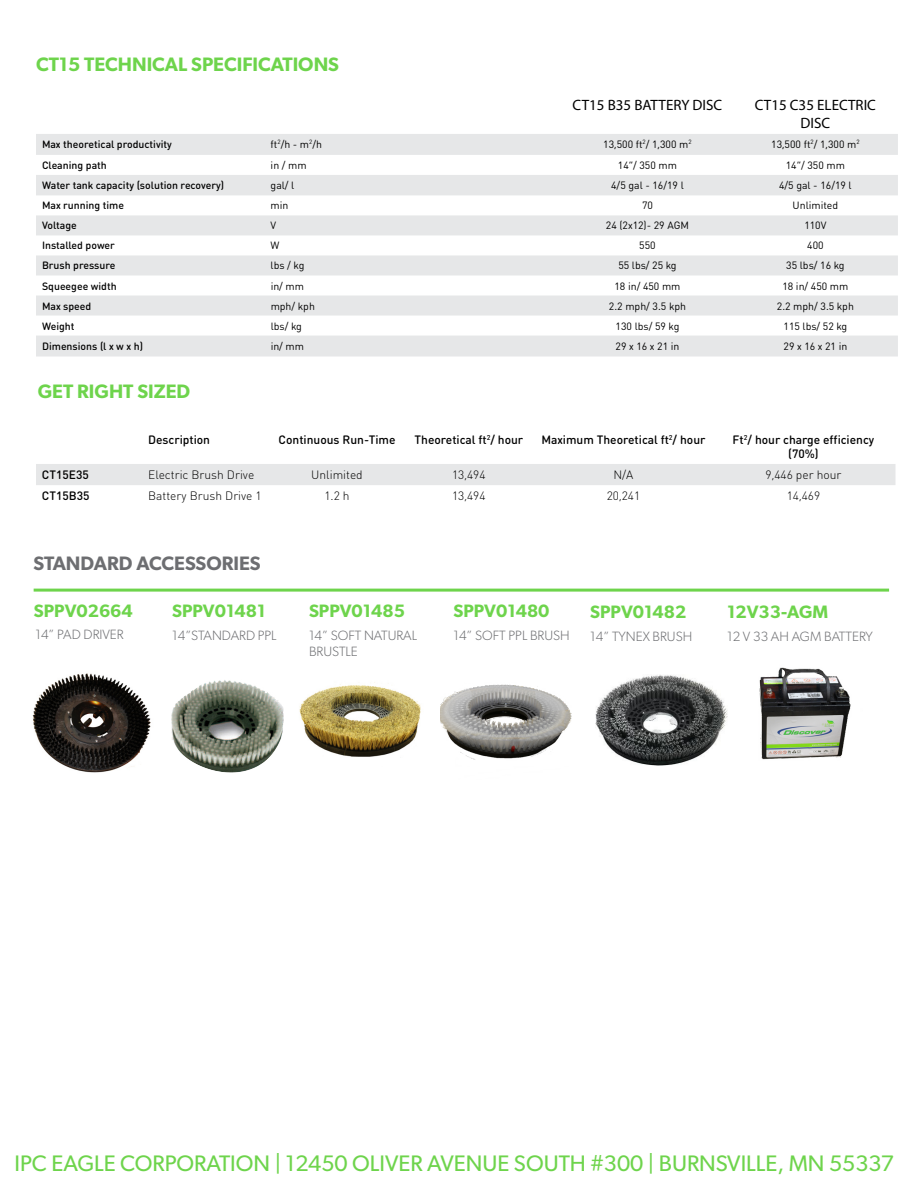
<style>
.page{position:relative;width:918px;height:1188px;background:#fff}
.page>*{position:absolute;margin:0;border:0;box-sizing:border-box;transform-origin:0 0}
.t1{font:22.5px "Gibson";color:#6ed44c}
.t2{font:600 19.5px "Gibson";color:#6ed44c}
.t3{font:600 19.5px "Gibson";color:#6d6e71}
.t4{font:600 18px "Gibson";color:#6ed44c}
.t5{font:15px/18px "Myriad Pro";color:#000;text-align:center}
.t6{font:300 13.5px "Gibson";color:#6d6e71}
.t7{font:500 12px/14.4px "DIN Round Pro";color:#000;text-align:center}
.t8{font:300 12px "DIN Round Pro";color:#000}
.t9{font:10.5px "DIN Round Pro";color:#000}
.t10{font:500 10.5px "DIN Round Pro";color:#000}
</style>
<div class="page">
<svg style="left:36px;top:134px;width:862px;height:223px;fill:#e6e7e8"></svg>
<div style="left:36px;top:464px;width:860px;height:21px;background:#e6e7e8"></div>
<hr style="left:34px;top:589px;width:855px;height:3px;background:#6ed44c">
<img style="left:32px;top:673px;width:119px;height:100px">
<img style="left:440px;top:684px;width:132px;height:76px">
<img style="left:172px;top:680px;width:111px;height:92px">
<img style="left:596px;top:675px;width:131px;height:90px">
<img style="left:299px;top:682px;width:122px;height:75px">
<img style="left:759px;top:667px;width:92px;height:93px">
<h2 class="t2" style="left:36px;top:53px;width:305px">CT15 TECHNICAL SPECIFICATIONS</h2>
<h3 class="t5" style="left:573px;top:96px;width:151px">CT15 B35 BATTERY DISC</h3>
<h3 class="t5" style="left:755px;top:96px;width:123px">CT15 C35 ELECTRIC<br>DISC</h3>
<p class="t10" style="left:42px;top:137px;width:131px">Max theoretical productivity</p>
<p class="t9" style="left:271px;top:137px;width:53px">ft<sup>2</sup>/h - m<sup>2</sup>/h</p>
<p class="t9" style="left:603px;top:137px;width:90px">13,500 ft<sup>2</sup>/ 1,300 m<sup>2</sup></p>
<p class="t9" style="left:771px;top:137px;width:90px">13,500 ft<sup>2</sup>/ 1,300 m<sup>2</sup></p>
<p class="t10" style="left:42px;top:158px;width:66px">Cleaning path</p>
<p class="t9" style="left:271px;top:158px;width:38px">in / mm</p>
<p class="t9" style="left:618px;top:158px;width:61px">14”/ 350 mm</p>
<p class="t9" style="left:786px;top:158px;width:61px">14”/ 350 mm</p>
<p class="t10" style="left:42px;top:178px;width:184px">Water tank capacity (solution recovery)</p>
<p class="t9" style="left:271px;top:178px;width:25px">gal/ l</p>
<p class="t9" style="left:611px;top:178px;width:74px">4/5 gal - 16/19 l</p>
<p class="t9" style="left:779px;top:178px;width:74px">4/5 gal - 16/19 l</p>
<p class="t10" style="left:42px;top:198px;width:84px">Max running time</p>
<p class="t9" style="left:271px;top:199px;width:19px">min</p>
<p class="t9" style="left:642px;top:199px;width:12px">70</p>
<p class="t9" style="left:793px;top:199px;width:47px">Unlimited</p>
<p class="t10" style="left:42px;top:219px;width:36px">Voltage</p>
<p class="t9" style="left:271px;top:219px;width:7px">V</p>
<p class="t9" style="left:606px;top:219px;width:85px">24 (2x12)- 29 AGM</p>
<p class="t9" style="left:804px;top:219px;width:24px">110V</p>
<p class="t10" style="left:42px;top:239px;width:74px">Installed power</p>
<p class="t9" style="left:271px;top:239px;width:11px">W</p>
<p class="t9" style="left:639px;top:239px;width:18px">550</p>
<p class="t9" style="left:807px;top:239px;width:18px">400</p>
<p class="t10" style="left:42px;top:259px;width:75px">Brush pressure</p>
<p class="t9" style="left:271px;top:259px;width:35px">lbs / kg</p>
<p class="t9" style="left:618px;top:259px;width:60px">55 lbs/ 25 kg</p>
<p class="t9" style="left:786px;top:259px;width:60px">35 lbs/ 16 kg</p>
<p class="t10" style="left:42px;top:279px;width:76px">Squeegee width</p>
<p class="t9" style="left:271px;top:279px;width:35px">in/ mm</p>
<p class="t9" style="left:614px;top:279px;width:68px">18 in/ 450 mm</p>
<p class="t9" style="left:782px;top:279px;width:68px">18 in/ 450 mm</p>
<p class="t10" style="left:42px;top:299px;width:51px">Max speed</p>
<p class="t9" style="left:271px;top:299px;width:46px">mph/ kph</p>
<p class="t9" style="left:609px;top:299px;width:79px">2.2 mph/ 3.5 kph</p>
<p class="t9" style="left:777px;top:299px;width:79px">2.2 mph/ 3.5 kph</p>
<p class="t10" style="left:42px;top:319px;width:34px">Weight</p>
<p class="t9" style="left:271px;top:319px;width:33px">lbs/ kg</p>
<p class="t9" style="left:616px;top:319px;width:65px">130 lbs/ 59 kg</p>
<p class="t9" style="left:784px;top:319px;width:65px">115 lbs/ 52 kg</p>
<p class="t10" style="left:42px;top:339px;width:103px">Dimensions (l x w x h)</p>
<p class="t9" style="left:271px;top:339px;width:35px">in/ mm</p>
<p class="t9" style="left:616px;top:339px;width:65px">29 x 16 x 21 in</p>
<p class="t9" style="left:784px;top:339px;width:65px">29 x 16 x 21 in</p>
<h2 class="t2" style="left:38px;top:379px;width:154px">GET RIGHT SIZED</h2>
<p class="t7" style="left:148px;top:432px;width:63px">Description</p>
<p class="t7" style="left:279px;top:432px;width:118px">Continuous Run-Time</p>
<p class="t7" style="left:415px;top:432px;width:110px">Theoretical ft<sup>2</sup>/ hour</p>
<p class="t7" style="left:542px;top:432px;width:165px">Maximum Theoretical ft<sup>2</sup>/ hour</p>
<p class="t7" style="left:733px;top:432px;width:143px">Ft<sup>2</sup>/ hour charge efficiency (70%)</p>
<p class="t7" style="left:42px;top:467px;width:48px">CT15E35</p>
<p class="t8" style="left:148px;top:467px;width:108px">Electric Brush Drive</p>
<p class="t8" style="left:311px;top:467px;width:53px">Unlimited</p>
<p class="t8" style="left:452px;top:467px;width:35px">13,494</p>
<p class="t8" style="left:613px;top:467px;width:22px">N/A</p>
<p class="t8" style="left:766px;top:467px;width:77px">9,446 per hour</p>
<p class="t7" style="left:42px;top:488px;width:49px">CT15B35</p>
<p class="t8" style="left:148px;top:488px;width:115px">Battery Brush Drive 1</p>
<p class="t8" style="left:324px;top:488px;width:27px">1.2 h</p>
<p class="t8" style="left:452px;top:488px;width:35px">13,494</p>
<p class="t8" style="left:607px;top:488px;width:35px">20,241</p>
<p class="t8" style="left:787px;top:488px;width:35px">14,469</p>
<h2 class="t3" style="left:34px;top:552px;width:229px">STANDARD ACCESSORIES</h2>
<h3 class="t4" style="left:34px;top:600px;width:100px">SPPV02664</h3>
<h3 class="t4" style="left:172px;top:600px;width:95px">SPPV01481</h3>
<h3 class="t4" style="left:309px;top:600px;width:98px">SPPV01485</h3>
<h3 class="t4" style="left:453px;top:600px;width:98px">SPPV01480</h3>
<h3 class="t4" style="left:590px;top:601px;width:98px">SPPV01482</h3>
<h3 class="t4" style="left:727px;top:601px;width:103px">12V33-AGM</h3>
<p class="t6" style="left:35px;top:626px;width:90px">14” PAD DRIVER</p>
<p class="t6" style="left:172px;top:627px;width:106px">14”STANDARD PPL</p>
<p class="t6" style="left:309px;top:627px;width:110px">14” SOFT NATURAL</p>
<p class="t6" style="left:453px;top:627px;width:118px">14” SOFT PPL BRUSH</p>
<p class="t6" style="left:590px;top:628px;width:104px">14” TYNEX BRUSH</p>
<p class="t6" style="left:309px;top:643px;width:50px">BRUSTLE</p>
<p class="t6" style="left:727px;top:628px;width:147px">12 V 33 AH AGM BATTERY</p>
<h1 class="t1" style="left:14px;top:1150px;width:881px">IPC EAGLE CORPORATION | 12450 OLIVER AVENUE SOUTH #300 | BURNSVILLE, MN 55337</h1>
</div>
